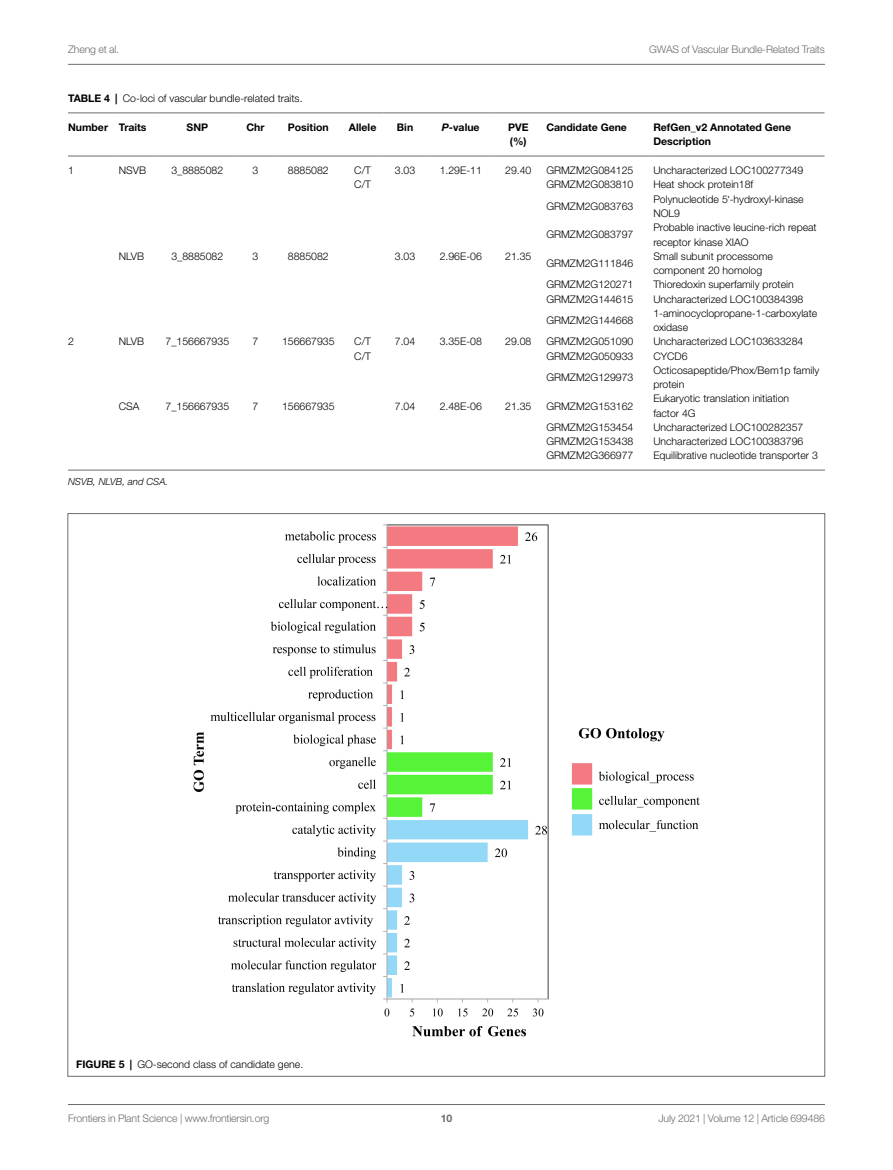
<style>
.page{position:relative;width:893px;height:1170px;background:#fff}
.page>*{position:absolute;margin:0;border:0;box-sizing:border-box;transform-origin:0 0}
.TB_TX{font:300 10.5px/14.2px "Helvetica Neue LT Std";color:#000}
.t1{font:300 10.5px "Helvetica Neue LT Std";letter-spacing:-.015em;color:#6a6c6c}
.TB_CH{font:700 10.5px/14.2px "Helvetica Neue LT Std";color:#000}
.TT{font:300 10.5px "Helvetica Neue LT Std";color:#000}
.FIG_LEG{font:300 10.5px "Helvetica Neue LT Std";color:#000}
.t2{font:700 10.5px "Helvetica Neue LT Std";color:#6a6c6c}
.TFN{font:italic 300 9.75px "Helvetica Neue LT Std";color:#000}
.s1{font-weight:700}
.s2{font-style:italic}
.s3{font-family:"STIX General";font-weight:400}
</style>
<div class="page">
<hr style="left:68px;top:64px;width:757px;height:1px;background:#6a6c6c">
<hr style="left:68px;top:1104px;width:757px;height:1px;background:#6a6c6c">
<img style="left:193px;top:524px;width:507px;height:513px">
<hr style="left:68px;top:470px;width:757px;height:1px;background:#6a6c6c">
<hr style="left:114px;top:113px;width:44px;height:1px;background:#6a6c6c">
<hr style="left:158px;top:113px;width:78px;height:1px;background:#6a6c6c">
<hr style="left:236px;top:113px;width:39px;height:1px;background:#6a6c6c">
<hr style="left:274px;top:113px;width:68px;height:1px;background:#6a6c6c">
<hr style="left:342px;top:113px;width:41px;height:1px;background:#6a6c6c">
<hr style="left:383px;top:113px;width:44px;height:1px;background:#6a6c6c">
<hr style="left:427px;top:113px;width:68px;height:1px;background:#6a6c6c">
<hr style="left:495px;top:113px;width:47px;height:1px;background:#6a6c6c">
<hr style="left:542px;top:113px;width:107px;height:1px;background:#6a6c6c">
<hr style="left:649px;top:113px;width:176px;height:1px;background:#6a6c6c">
<hr style="left:68px;top:113px;width:46px;height:1px;background:#6a6c6c">
<hr style="left:68px;top:156px;width:46px;height:1px;background:#6a6c6c">
<hr style="left:114px;top:156px;width:44px;height:1px;background:#6a6c6c">
<hr style="left:158px;top:156px;width:78px;height:1px;background:#6a6c6c">
<hr style="left:236px;top:156px;width:39px;height:1px;background:#6a6c6c">
<hr style="left:274px;top:156px;width:68px;height:1px;background:#6a6c6c">
<hr style="left:342px;top:156px;width:41px;height:1px;background:#6a6c6c">
<hr style="left:383px;top:156px;width:44px;height:1px;background:#6a6c6c">
<hr style="left:427px;top:156px;width:68px;height:1px;background:#6a6c6c">
<hr style="left:495px;top:156px;width:47px;height:1px;background:#6a6c6c">
<hr style="left:542px;top:156px;width:107px;height:1px;background:#6a6c6c">
<hr style="left:649px;top:156px;width:176px;height:1px;background:#6a6c6c">
<p class="t1" style="left:68px;top:42px;width:53px">Zheng et al.</p>
<p class="t1" style="left:649px;top:42px;width:177px">GWAS of Vascular Bundle-Related Traits</p>
<p class="TT" style="left:68px;top:92px;width:236px"><span class="s1">TABLE 4 |</span> Co-loci of vascular bundle-related traits.</p>
<p class="TB_CH" style="left:68px;top:120px;width:42px">Number</p>
<p class="TB_CH" style="left:119px;top:120px;width:29px">Traits</p>
<p class="TB_CH" style="left:187px;top:120px;width:23px">SNP</p>
<p class="TB_CH" style="left:246px;top:120px;width:20px">Chr</p>
<p class="TB_CH" style="left:288px;top:120px;width:42px">Position</p>
<p class="TB_CH" style="left:349px;top:120px;width:29px">Allele</p>
<p class="TB_CH" style="left:397px;top:120px;width:18px">Bin</p>
<p class="TB_CH" style="left:442px;top:120px;width:39px"><span class="s2">P</span>-value</p>
<p class="TB_CH" style="left:508px;top:120px;width:22px">PVE (%)</p>
<p class="TB_CH" style="left:546px;top:120px;width:82px">Candidate Gene</p>
<p class="TB_CH" style="left:653px;top:120px;width:139px">RefGen_v2 Annotated Gene<br>Description</p>
<p class="TB_TX" style="left:68px;top:163px;width:7px">1</p>
<p class="TB_TX" style="left:119px;top:163px;width:29px">NSVB</p>
<p class="TB_TX" style="left:171px;top:163px;width:53px">3_8885082</p>
<p class="TB_TX" style="left:252px;top:163px;width:7px">3</p>
<p class="TB_TX" style="left:288px;top:163px;width:42px">8885082</p>
<p class="TB_TX" style="left:354px;top:163px;width:18px">C/T</p>
<p class="TB_TX" style="left:395px;top:163px;width:22px">3.03</p>
<p class="TB_TX" style="left:440px;top:163px;width:44px">1.29E-11</p>
<p class="TB_TX" style="left:505px;top:163px;width:28px">29.40</p>
<p class="TB_TX" style="left:546px;top:163px;width:88px">GRMZM2G084125</p>
<p class="TB_TX" style="left:653px;top:163px;width:151px">Uncharacterized LOC100277349</p>
<p class="TB_TX" style="left:119px;top:249px;width:27px">NLVB</p>
<p class="TB_TX" style="left:171px;top:249px;width:53px">3_8885082</p>
<p class="TB_TX" style="left:252px;top:249px;width:7px">3</p>
<p class="TB_TX" style="left:288px;top:249px;width:42px">8885082</p>
<p class="TB_TX" style="left:354px;top:177px;width:18px">C/T</p>
<p class="TB_TX" style="left:395px;top:249px;width:22px">3.03</p>
<p class="TB_TX" style="left:440px;top:249px;width:44px">2.96E-06</p>
<p class="TB_TX" style="left:505px;top:249px;width:28px">21.35</p>
<p class="TB_TX" style="left:546px;top:177px;width:88px">GRMZM2G083810</p>
<p class="TB_TX" style="left:653px;top:177px;width:101px">Heat shock protein18f</p>
<p class="TB_TX" style="left:546px;top:199px;width:88px">GRMZM2G083763</p>
<p class="TB_TX" style="left:653px;top:192px;width:152px">Polynucleotide 5<span class="s3">'</span>-hydroxyl-kinase<br>NOL9</p>
<p class="TB_TX" style="left:546px;top:227px;width:88px">GRMZM2G083797</p>
<p class="TB_TX" style="left:653px;top:220px;width:165px">Probable inactive leucine-rich repeat receptor kinase XIAO</p>
<p class="TB_TX" style="left:546px;top:256px;width:88px">GRMZM2G111846</p>
<p class="TB_TX" style="left:653px;top:249px;width:121px">Small subunit processome component 20 homolog</p>
<p class="TB_TX" style="left:546px;top:277px;width:88px">GRMZM2G120271</p>
<p class="TB_TX" style="left:653px;top:277px;width:142px">Thioredoxin superfamily protein</p>
<p class="TB_TX" style="left:546px;top:291px;width:88px">GRMZM2G144615</p>
<p class="TB_TX" style="left:653px;top:291px;width:151px">Uncharacterized LOC100384398</p>
<p class="TB_TX" style="left:546px;top:313px;width:88px">GRMZM2G144668</p>
<p class="TB_TX" style="left:653px;top:306px;width:165px">1-aminocyclopropane-1-carboxylate oxidase</p>
<p class="TB_TX" style="left:68px;top:334px;width:7px">2</p>
<p class="TB_TX" style="left:119px;top:334px;width:27px">NLVB</p>
<p class="TB_TX" style="left:166px;top:334px;width:65px">7_156667935</p>
<p class="TB_TX" style="left:252px;top:334px;width:7px">7</p>
<p class="TB_TX" style="left:282px;top:334px;width:54px">156667935</p>
<p class="TB_TX" style="left:354px;top:334px;width:18px">C/T</p>
<p class="TB_TX" style="left:395px;top:334px;width:22px">7.04</p>
<p class="TB_TX" style="left:440px;top:334px;width:44px">3.35E-08</p>
<p class="TB_TX" style="left:505px;top:334px;width:28px">29.08</p>
<p class="TB_TX" style="left:546px;top:334px;width:88px">GRMZM2G051090</p>
<p class="TB_TX" style="left:653px;top:334px;width:151px">Uncharacterized LOC103633284</p>
<p class="TB_TX" style="left:119px;top:398px;width:22px">CSA</p>
<p class="TB_TX" style="left:166px;top:398px;width:65px">7_156667935</p>
<p class="TB_TX" style="left:252px;top:398px;width:7px">7</p>
<p class="TB_TX" style="left:282px;top:398px;width:54px">156667935</p>
<p class="TB_TX" style="left:354px;top:348px;width:18px">C/T</p>
<p class="TFN" style="left:68px;top:475px;width:102px">NSVB, NLVB, and CSA.</p>
<p class="TB_TX" style="left:395px;top:398px;width:22px">7.04</p>
<p class="TB_TX" style="left:440px;top:398px;width:44px">2.48E-06</p>
<p class="TB_TX" style="left:505px;top:398px;width:28px">21.35</p>
<p class="TB_TX" style="left:546px;top:348px;width:88px">GRMZM2G050933</p>
<p class="TB_TX" style="left:653px;top:348px;width:36px">CYCD6</p>
<p class="TB_TX" style="left:546px;top:370px;width:88px">GRMZM2G129973</p>
<p class="TB_TX" style="left:653px;top:363px;width:167px">Octicosapeptide/Phox/Bem1p family protein</p>
<p class="TB_TX" style="left:546px;top:398px;width:88px">GRMZM2G153162</p>
<p class="TB_TX" style="left:653px;top:391px;width:137px">Eukaryotic translation initiation factor 4G</p>
<p class="TB_TX" style="left:546px;top:420px;width:88px">GRMZM2G153454</p>
<p class="TB_TX" style="left:653px;top:420px;width:151px">Uncharacterized LOC100282357</p>
<p class="TB_TX" style="left:546px;top:434px;width:88px">GRMZM2G153438</p>
<p class="TB_TX" style="left:653px;top:434px;width:151px">Uncharacterized LOC100383796</p>
<p class="TB_TX" style="left:546px;top:448px;width:88px">GRMZM2G366977</p>
<p class="TB_TX" style="left:653px;top:448px;width:166px">Equilibrative nucleotide transporter 3</p>
<p class="FIG_LEG" style="left:76px;top:1057px;width:228px"><span class="s1">FIGURE 5 |</span> GO-second class of candidate gene.</p>
<p class="t1" style="left:68px;top:1111px;width:203px">Frontiers in Plant Science | www.frontiersin.org</p>
<p class="t2" style="left:441px;top:1111px;width:13px">10</p>
<p class="t1" style="left:658px;top:1111px;width:168px">July 2021 | Volume 12 | Article 699486</p>
</div>
